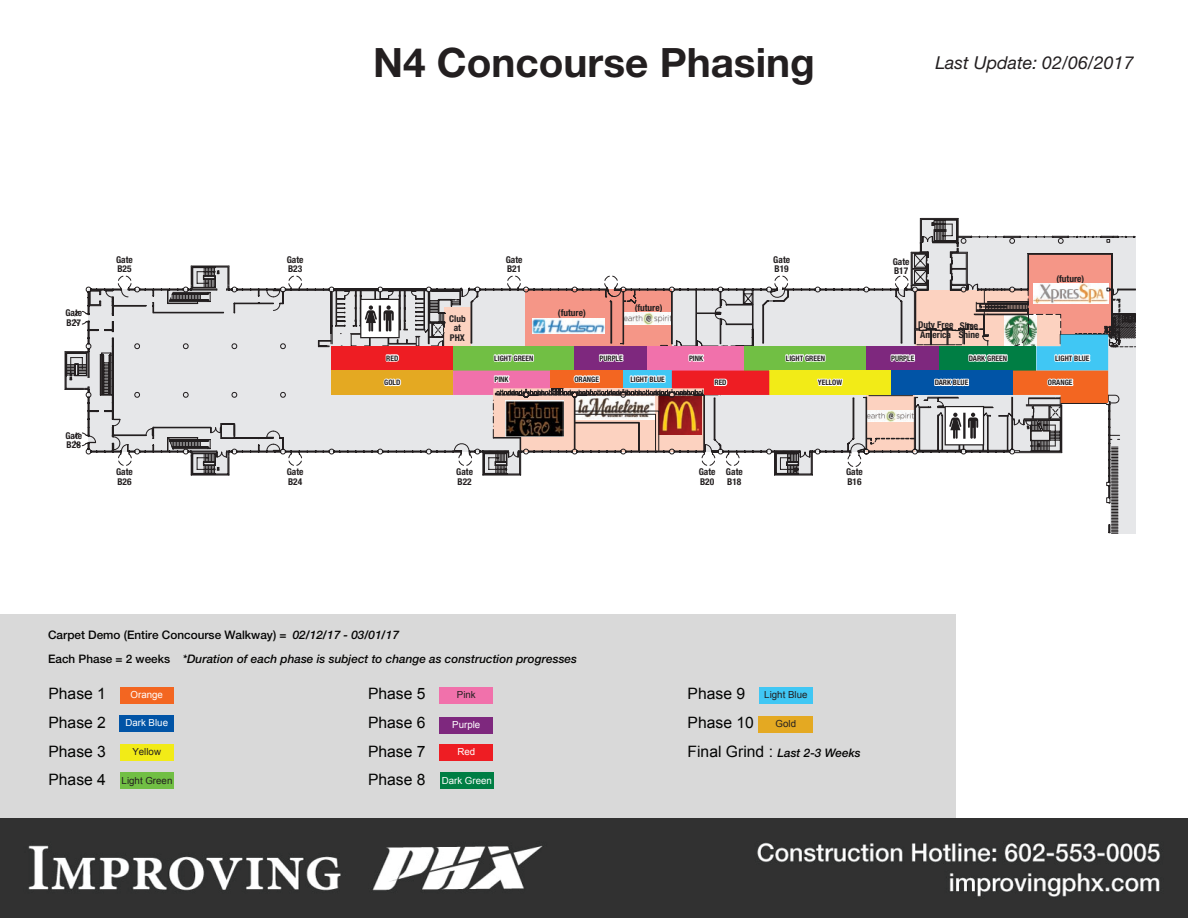
<style>
.page{position:relative;width:1188px;height:918px;background:#fff}
.page>*{position:absolute;margin:0;border:0;box-sizing:border-box;transform-origin:0 0}
.t1{font:700 40.5px "Helvetica Neue LT Std";color:#231f20}
.t2{font:italic 17.85px "Helvetica Neue LT Std";color:#231f20}
.t3{font:15.75px/28.7px "Arial";color:#040504;text-align:justify}
.t4{font:italic 500 11.7px "Helvetica Neue LT Std";color:#050504}
.t5{font:500 11.7px "Helvetica Neue LT Std";color:#050504}
.t6{font:9.75px "Arial";color:#231f20}
.t7{font:9.75px "Arial";color:#fff}
.t8{font:700 condensed 9.3px/9.3px "Helvetica Neue LT Std";color:#231f20}
.t9{font:700 condensed 7.5px "Helvetica Neue LT Std";color:#231f20}
.s1{font-style:italic}
.s2{font-style:normal}
.s3{font-family:"Arial";font-weight:400;font-style:normal;font-size:15.75px;color:#040504}
</style>
<div class="page">
<svg style="left:1110px;top:237px;width:26px;height:296px;background:#bfbfc1"></svg>
<div style="left:0;top:614px;width:956px;height:286px;background:#d9d9d9"></div>
<div style="left:120px;top:687px;width:54px;height:16px;background:#f36621"></div>
<div style="left:759px;top:687px;width:54px;height:16px;background:#40c7f4"></div>
<div style="left:120px;top:715px;width:54px;height:17px;background:#0154a6"></div>
<div style="left:440px;top:773px;width:54px;height:16px;background:#007e44"></div>
<div style="left:439px;top:687px;width:54px;height:16px;background:#f171ab"></div>
<div style="left:120px;top:745px;width:54px;height:16px;background:#f2eb17"></div>
<div style="left:439px;top:745px;width:54px;height:16px;background:#ee1d23"></div>
<div style="left:439px;top:717px;width:54px;height:16px;background:#7e287e"></div>
<div style="left:120px;top:773px;width:54px;height:16px;background:#71bf44"></div>
<div style="left:759px;top:716px;width:54px;height:16px;background:#e4a922"></div>
<img style="left:0;top:819px;width:1188px;height:99px">
<div style="left:866px;top:346px;width:73px;height:25px;background:#7e287e"></div>
<div style="left:769px;top:371px;width:122px;height:24px;background:#f2eb17"></div>
<svg style="left:65px;top:265px;width:810px;height:211px"></svg>
<svg style="left:882px;top:218px;width:254px;height:237px"></svg>
<p class="t8" style="left:65px;top:308px;width:18px">Gate<br>B27</p>
<p class="t8" style="left:116px;top:255px;width:18px">Gate<br>B25</p>
<p class="t8" style="left:65px;top:431px;width:18px">Gate<br>B28</p>
<p class="t8" style="left:116px;top:467px;width:18px">Gate<br>B26</p>
<p class="t8" style="left:287px;top:255px;width:18px">Gate<br>B23</p>
<h1 class="t1" style="left:373px;top:37px;width:443px">N4 Concourse Phasing</h1>
<h2 class="t2" style="left:935px;top:52px;width:200px">Last Update: 02/06/2017</h2>
<p class="t9" style="left:386px;top:353px;width:14px">RED</p>
<p class="t9" style="left:384px;top:378px;width:18px">GOLD</p>
<p class="t8" style="left:449px;top:314px;width:18px;text-align:center">Club at<br>PHX</p>
<p class="t8" style="left:506px;top:255px;width:18px">Gate<br>B21</p>
<p class="t8" style="left:558px;top:308px;width:29px">(future)</p>
<p class="t8" style="left:635px;top:303px;width:29px">(future)</p>
<p class="t8" style="left:773px;top:255px;width:18px">Gate<br>B19</p>
<p class="t8" style="left:893px;top:257px;width:18px">Gate<br>B17</p>
<p class="t8" style="left:918px;top:320px;width:37px">Duty Free<br>America</p>
<p class="t8" style="left:959px;top:321px;width:22px">Shoe<br>Shine</p>
<p class="t9" style="left:494px;top:353px;width:41px">LIGHT GREEN</p>
<p class="t9" style="left:600px;top:353px;width:25px">PURPLE</p>
<p class="t9" style="left:786px;top:353px;width:41px">LIGHT GREEN</p>
<p class="t9" style="left:891px;top:353px;width:25px">PURPLE</p>
<p class="t9" style="left:574px;top:375px;width:26px">ORANGE</p>
<p class="t9" style="left:969px;top:353px;width:40px">DARK GREEN</p>
<p class="t9" style="left:689px;top:353px;width:16px">PINK</p>
<p class="t9" style="left:630px;top:375px;width:36px">LIGHT BLUE</p>
<p class="t9" style="left:494px;top:375px;width:16px">PINK</p>
<p class="t9" style="left:818px;top:378px;width:26px">YELLOW</p>
<p class="t9" style="left:715px;top:378px;width:14px">RED</p>
<p class="t9" style="left:935px;top:378px;width:35px">DARK BLUE</p>
<p class="t8" style="left:1056px;top:274px;width:29px">(future)</p>
<p class="t9" style="left:1055px;top:353px;width:36px">LIGHT BLUE</p>
<p class="t9" style="left:1048px;top:378px;width:26px">ORANGE</p>
<p class="t8" style="left:287px;top:467px;width:18px">Gate<br>B24</p>
<p class="t8" style="left:456px;top:467px;width:18px">Gate<br>B22</p>
<p class="t8" style="left:699px;top:467px;width:18px">Gate<br>B20</p>
<p class="t8" style="left:726px;top:467px;width:18px">Gate<br>B18</p>
<p class="t8" style="left:846px;top:467px;width:18px">Gate<br>B16</p>
<p class="t5" style="left:48px;top:628px;width:352px">Carpet Demo (Entire Concourse Walkway) = <span class="s1">02/12/17 - 03/01/17</span></p>
<p class="t4" style="left:48px;top:652px;width:530px"><span class="s2">Each Phase = 2 weeks</span> *Duration of each phase is subject to change as construction progresses</p>
<h3 class="t3" style="left:48px;top:680px;width:59px">Phase 1<br>Phase 2<br>Phase 3<br>Phase 4</h3>
<h3 class="t3" style="left:368px;top:680px;width:59px">Phase 5</h3>
<h3 class="t3" style="left:688px;top:680px;width:59px">Phase 9</h3>
<p class="t7" style="left:131px;top:688px;width:34px">Orange</p>
<p class="t6" style="left:764px;top:688px;width:45px">Light Blue</p>
<p class="t7" style="left:125px;top:716px;width:44px">Dark Blue</p>
<p class="t6" style="left:457px;top:688px;width:20px">Pink</p>
<h3 class="t3" style="left:368px;top:709px;width:59px">Phase 6</h3>
<h3 class="t3" style="left:688px;top:709px;width:68px">Phase 10</h3>
<p class="t4" style="left:688px;top:746px;width:175px"><span class="s3">Final Grind :</span> Last 2-3 Weeks</p>
<p class="t6" style="left:776px;top:717px;width:22px">Gold</p>
<p class="t7" style="left:452px;top:718px;width:30px">Purple</p>
<h3 class="t3" style="left:368px;top:737px;width:59px;line-height:28.2px">Phase 7<br>Phase 8</h3>
<p class="t6" style="left:132px;top:746px;width:30px">Yellow</p>
<p class="t7" style="left:457px;top:746px;width:19px">Red</p>
<p class="t6" style="left:122px;top:774px;width:52px">Light Green</p>
<p class="t7" style="left:442px;top:774px;width:52px">Dark Green</p>
</div>
